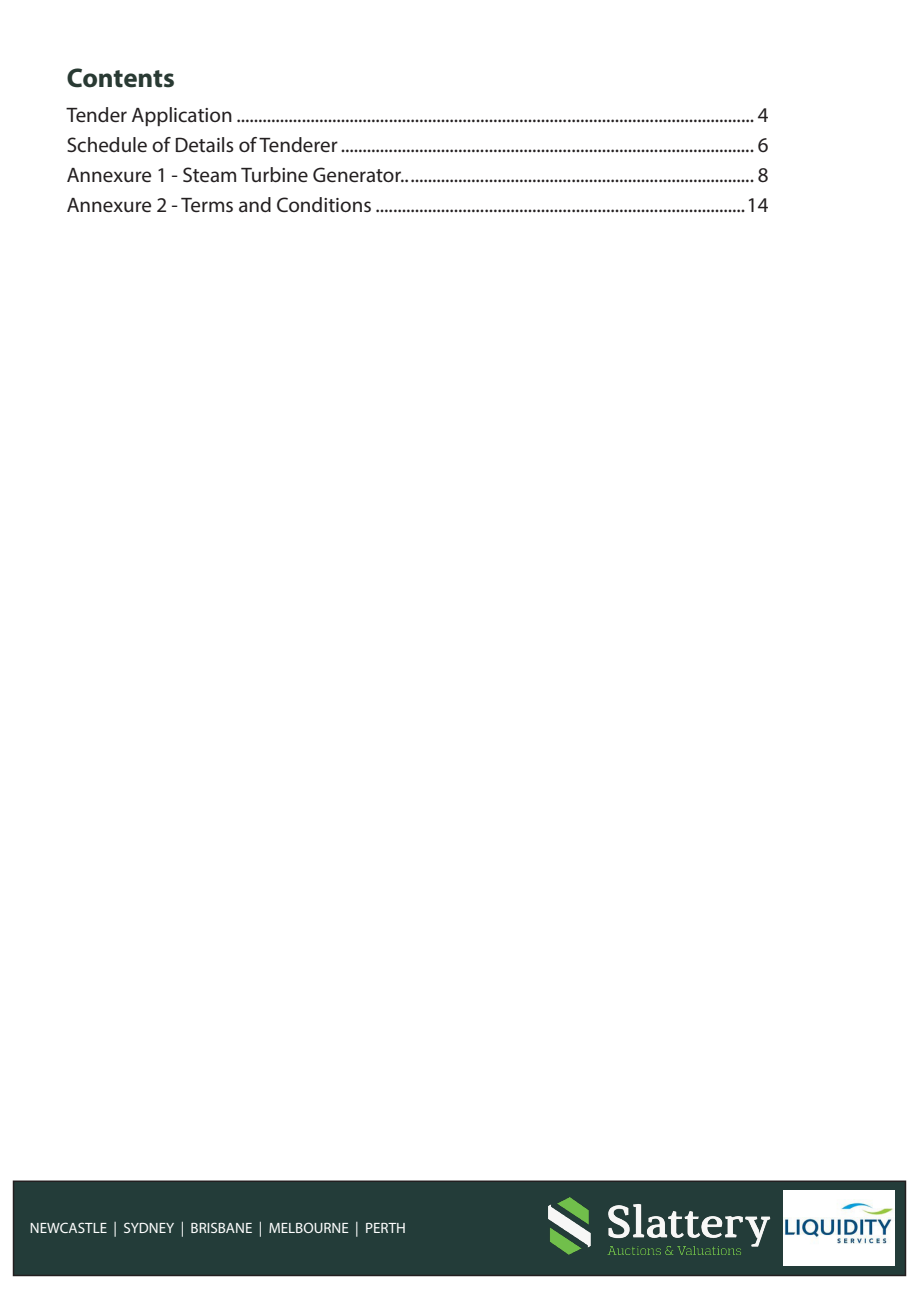
<style>
.page{position:relative;width:919px;height:1289px;background:#fff}
.page>*{position:absolute;margin:0;border:0;box-sizing:border-box;transform-origin:0 0}
.TOC_Heading{font:700 27px "Myriad Pro";letter-spacing:-.005em;color:#293a33}
.Toc_1{font:21px "Myriad Pro";color:#231f20}
.t1{font:15px "Myriad Pro";color:#fff}
</style>
<div class="page">
<div style="left:14px;top:1181px;width:891px;height:94px;background:#233c39"></div>
<div style="left:13px;top:1180px;width:893px;height:96px;border:2px solid #231f20"></div>
<img style="left:548px;top:1197px;width:223px;height:56px">
<img style="left:783px;top:1190px;width:111px;height:75px">
<p class="TOC_Heading" style="left:67px;top:60px;width:110px">Contents</p>
<p class="Toc_1" style="left:67px;top:102px;width:703px">Tender Application ....................................................................................................................... 4</p>
<p class="Toc_1" style="left:67px;top:132px;width:703px">Schedule of Details of Tenderer............................................................................................... 6</p>
<p class="Toc_1" style="left:67px;top:162px;width:703px">Annexure 1 - Steam Turbine Generator................................................................................. 8</p>
<p class="Toc_1" style="left:67px;top:192px;width:703px">Annexure 2 - Terms and Conditions .....................................................................................14</p>
<p class="t1" style="left:30px;top:1218px;width:377px">NEWCASTLE | SYDNEY | BRISBANE | MELBOURNE | PERTH</p>
</div>
